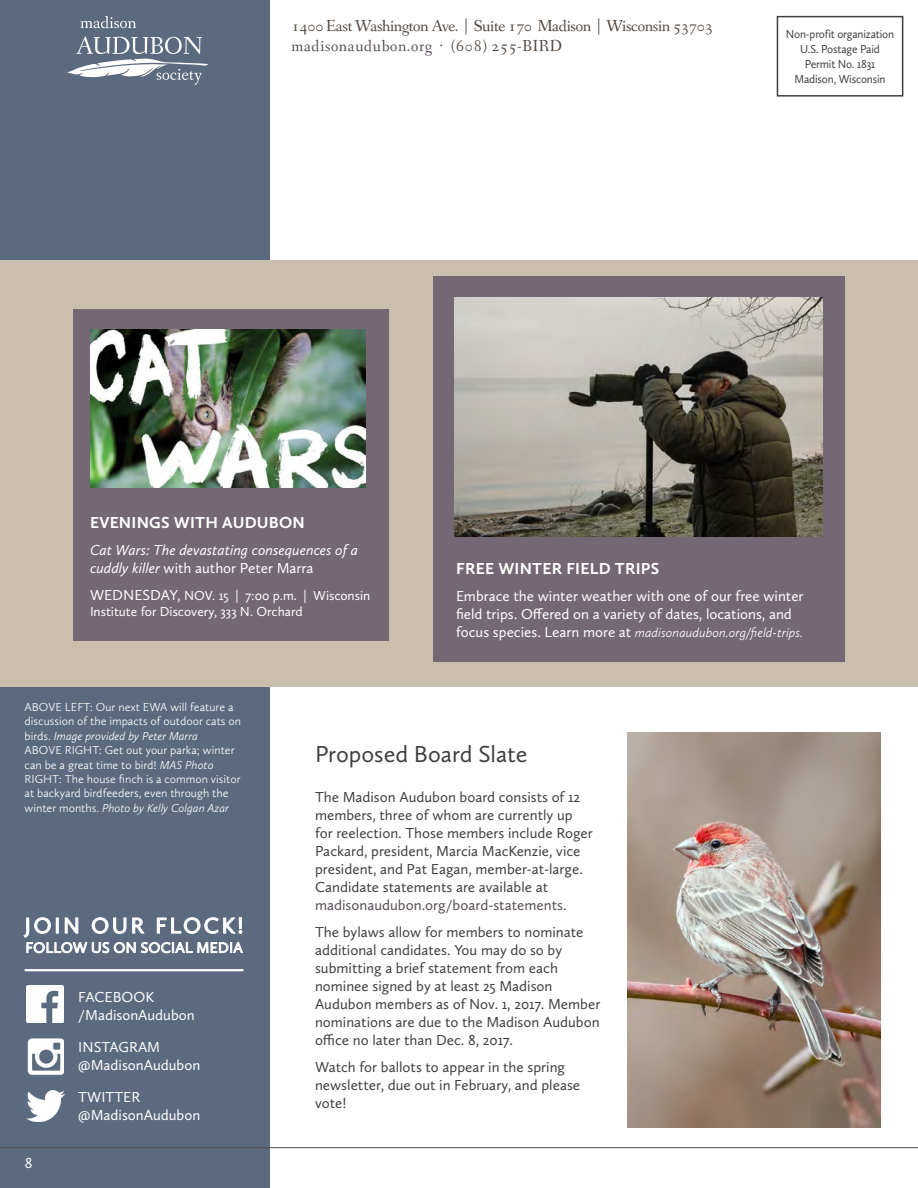
<style>
.page{position:relative;width:918px;height:1188px;background:#fff}
.page>*{position:absolute;margin:0;border:0;box-sizing:border-box;transform-origin:0 0}
.t1{font:24px "Calluna Sans";color:#414042}
.t2{font:22.5px "Calluna Sans";letter-spacing:.12em;color:#fff}
.t3{font:16.5px/19.8px "Fanwood Text";letter-spacing:-.02em;color:#52473e}
.t4{font:700 16.5px "Calluna Sans";letter-spacing:.015em;color:#fff}
.t5{font:15px/18px "Calluna Sans";color:#414042}
.t6{font:15px/18px "Calluna Sans";color:#fff}
.t7{font:italic 15px/18px "Calluna Sans";color:#fff}
.t8{font:13.5px/16.2px "Calluna Sans";color:#fff}
.t9{font:italic 300 13.5px "Calluna Sans";color:#fff}
.t10{font:300 12px/14.4px "Calluna Sans";color:#fffffe}
.t11{font:12px/15px "Calluna Sans";letter-spacing:-.015em;color:#414042;text-align:center;scale:.95 1}
.s1{color:#574e57}
.s2{font-style:normal}
.s3{font-size:15px}
.s4{font-weight:400;font-style:normal;font-size:15px}
.s5{font-style:italic}
</style>
<div class="page">
<div style="left:0;top:0;width:270px;height:1188px;background:#5c6a80"></div>
<hr style="left:0;top:1147px;width:918px;height:1px;background:#52473e">
<img style="left:27px;top:985px;width:37px;height:37px">
<img style="left:27px;top:1038px;width:37px;height:37px">
<img style="left:27px;top:1090px;width:38px;height:31px">
<svg style="left:23px;top:917px;width:220px;height:36px"></svg>
<hr style="left:25px;top:969px;width:218px;height:2px;background:#fff">
<div style="left:777px;top:16px;width:126px;height:81px;border:2px solid #414042"></div>
<div style="left:0;top:261px;width:918px;height:426px;background:#c9bfac"></div>
<div style="left:73px;top:309px;width:316px;height:332px;background:#746874"></div>
<div style="left:433px;top:276px;width:412px;height:386px;background:#746874"></div>
<svg style="left:80px;top:16px;width:56px;height:12px"></svg>
<svg style="left:67px;top:36px;width:141px;height:49px"></svg>
<img style="left:90px;top:329px;width:276px;height:158px">
<img style="left:455px;top:298px;width:368px;height:238px">
<img style="left:627px;top:732px;width:254px;height:396px">
<p class="t3" style="left:292px;top:17px;width:423px">1400 East Washington Ave. | Suite 170 Madison | Wisconsin 53703 <span class="s1">madisonaudubon.org</span> · (608) 255-BIRD</p>
<p class="t11" style="left:786px;top:27px;width:115px">Non-profit organization<br>U.S. Postage Paid<br>Permit No. 1831<br>Madison, Wisconsin</p>
<p class="t4" style="left:90px;top:512px;width:216px">EVENINGS WITH AUDUBON</p>
<p class="t7" style="left:90px;top:541px;width:270px">Cat Wars: The devastating consequences of a cuddly killer <span class="s2">with author Peter Marra</span></p>
<p class="t8" style="left:90px;top:587px;width:282px"><span class="s3">WEDNESDAY,</span> NOV. 15 | 7:00 p.m. | Wisconsin<br>Institute for Discovery, 333 N. Orchard</p>
<p class="t4" style="left:456px;top:559px;width:205px">FREE WINTER FIELD TRIPS</p>
<p class="t6" style="left:456px;top:587px;width:349px">Embrace the winter weather with one of our free winter field trips. Offered on a variety of dates, locations, and</p>
<p class="t9" style="left:456px;top:625px;width:349px"><span class="s4">focus species. Learn more at</span> madisonaudubon.org/field-trips.</p>
<p class="t10" style="left:25px;top:700px;width:218px">ABOVE LEFT: Our next EWA will feature a discussion of the impacts of outdoor cats on birds. <span class="s5">Image provided by Peter Marra<br></span>ABOVE RIGHT: Get out your parka; winter can be a great time to bird! <span class="s5">MAS Photo </span>RIGHT: The house finch is a common visitor at backyard birdfeeders, even through the winter months. <span class="s5">Photo by Kelly Colgan Azar</span></p>
<h2 class="t2" style="left:25px;top:912px;width:220px">JOIN OUR FLOCK!</h2>
<p class="t6" style="left:25px;top:938px;width:219px">FOLLOW US ON SOCIAL MEDIA</p>
<p class="t6" style="left:25px;top:1154px;width:9px">8</p>
<p class="t6" style="left:78px;top:987px;width:118px">FACEBOOK /MadisonAudubon</p>
<p class="t6" style="left:78px;top:1038px;width:124px">INSTAGRAM @MadisonAudubon</p>
<p class="t6" style="left:78px;top:1088px;width:124px">TWITTER @MadisonAudubon</p>
<h1 class="t1" style="left:315px;top:739px;width:214px">Proposed Board Slate</h1>
<p class="t5" style="left:315px;top:788px;width:279px">The Madison Audubon board consists of 12 members, three of whom are currently up for reelection. Those members include Roger Packard, president, Marcia MacKenzie, vice president, and Pat Eagan, member-at-large.<br>Candidate statements are available at <span class="s1">madisonaudubon.org/board-statements</span>.</p>
<p class="t5" style="left:315px;top:923px;width:287px">The bylaws allow for members to nominate additional candidates. You may do so by submitting a brief statement from each nominee signed by at least 25 Madison Audubon members as of Nov. 1, 2017. Member nominations are due to the Madison Audubon office no later than Dec. 8, 2017.</p>
<p class="t5" style="left:315px;top:1058px;width:267px">Watch for ballots to appear in the spring newsletter, due out in February, and please vote!</p>
</div>
